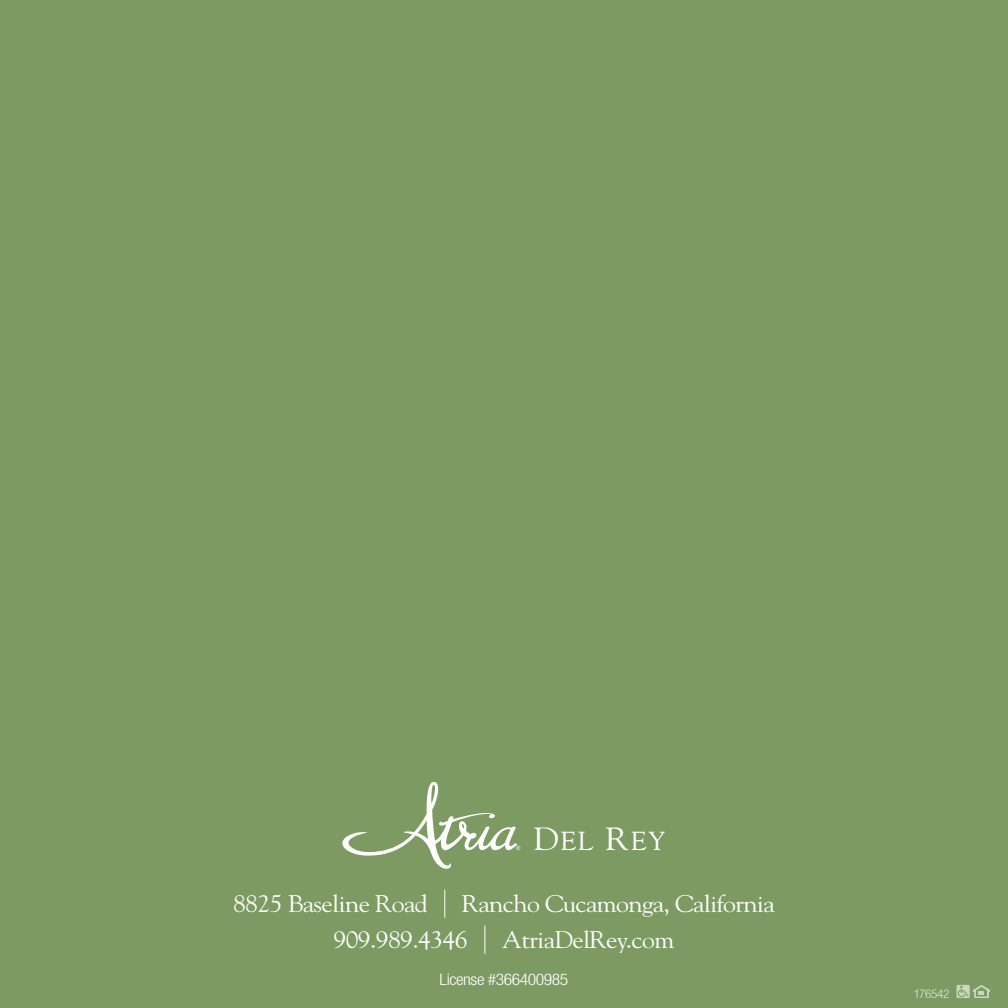
<style>
.page{position:relative;width:1008px;height:1008px;background:#7c9a61}
.page>*{position:absolute;margin:0;border:0;box-sizing:border-box;transform-origin:0 0}
.t1{font:26px "Goudy Std";color:#fff;scale:1.1 1}
.t2{font:24px/36px "Goudy Std";letter-spacing:-.025em;color:#fff;scale:1.07 1}
.t3{font:300 condensed 16px "Helvetica Neue LT Std";letter-spacing:-.025em;color:#fff;scale:1.1 1}
.t4{font:300 condensed 12px "Helvetica Neue LT Std";letter-spacing:-.025em;color:#fff;scale:1.1 1}
.s1{font-size:32px}
</style>
<div class="page">
<svg style="left:444px;top:890px;width:1px;height:28px"></svg>
<svg style="left:484px;top:926px;width:1px;height:28px"></svg>
<svg style="left:957px;top:985px;width:33px;height:13px"></svg>
<svg style="left:342px;top:782px;width:178px;height:87px"></svg>
<p class="t1" style="left:533px;top:825px;width:122px"><span class="s1">D</span>EL <span class="s1">R</span>EY</p>
<p class="t2" style="left:233px;top:885px;width:183px">8825 Baseline Road</p>
<p class="t2" style="left:334px;top:885px;width:414px;text-indent:128px">Rancho Cucamonga, California<br>909.989.4346</p>
<p class="t2" style="left:502px;top:921px;width:163px">AtriaDelRey.com</p>
<p class="t3" style="left:440px;top:970px;width:119px">License #366400985</p>
<p class="t4" style="left:913px;top:987px;width:35px">176542</p>
</div>
